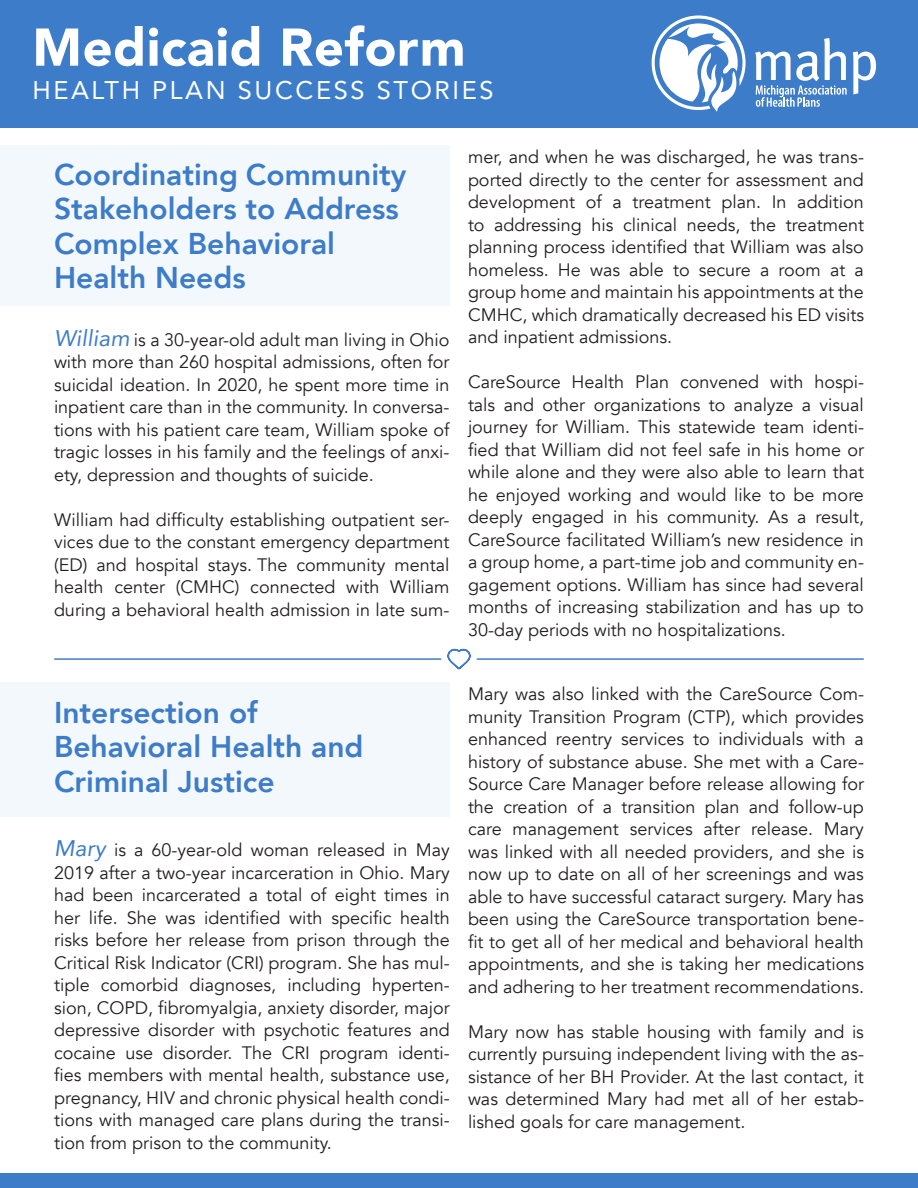
<style>
.page{position:relative;width:918px;height:1188px;background:#fff}
.page>*{position:absolute;margin:0;border:0;box-sizing:border-box;transform-origin:0 0}
.Paragraph_Style_1{font:900 52.5px "Avenir";letter-spacing:.01em;color:#fff}
.Paragraph_Style_1-2{font:800 30px/34.5px "Avenir";color:#3d7cc9}
.larger_paragraph{font:800 30px/34.5px "Avenir";color:#3d7cc9}
.Paragraph_Style_1-3{font:25.5px "Avenir";letter-spacing:.1em;color:#fff}
.larger_paragraph-2{font:18px/22.5px "Avenir";color:#231f20;text-align:justify}
.s1{font-style:italic;font-size:22.5px;color:#3d7cc9}
</style>
<div class="page">
<div style="left:0;top:1174px;width:918px;height:14px;background:#3d7cc9"></div>
<div style="left:0;top:145px;width:450px;height:161px;background:#f3f8fc"></div>
<div style="left:0;top:682px;width:450px;height:135px;background:#f3f8fc"></div>
<hr style="left:55px;top:658px;width:386px;height:2px;background:#3d7cc9">
<svg style="left:447px;top:648px;width:24px;height:22px"></svg>
<hr style="left:477px;top:658px;width:386px;height:2px;background:#3d7cc9">
<div style="left:0;top:0;width:918px;height:127px;background:#3d7cc9"></div>
<svg style="left:853px;top:52px;width:23px;height:42px"></svg>
<svg style="left:755px;top:38px;width:92px;height:69px"></svg>
<svg style="left:652px;top:15px;width:94px;height:97px"></svg>
<p class="Paragraph_Style_1" style="left:32px;top:2px;width:435px">Medicaid Reform</p>
<p class="Paragraph_Style_1-3" style="left:32px;top:69px;width:463px">HEALTH PLAN SUCCESS STORIES</p>
<p class="Paragraph_Style_1-2" style="left:54px;top:157px;width:354px">Coordinating Community<br>Stakeholders to Address<br>Complex Behavioral<br>Health Needs</p>
<p class="larger_paragraph-2" style="left:54px;top:329px;width:397px"><span class="s1">William</span> is a 30-year-old adult man living in Ohio with more than 260 hospital admissions, often for suicidal ideation. In 2020, he spent more time in inpatient care than in the community. In conversa&shy;tions with his patient care team, William spoke of tragic losses in his family and the feelings of anxi&shy;ety, depression and thoughts of suicide.</p>
<p class="larger_paragraph-2" style="left:54px;top:509px;width:397px">William had difficulty establishing outpatient ser&shy;vices due to the constant emergency department (ED) and hospital stays. The community mental health center (CMHC) connected with William during a behavioral health admission in late sum-</p>
<p class="larger_paragraph-2" style="left:468px;top:146px;width:398px">mer, and when he was discharged, he was trans&shy;ported directly to the center for assessment and development of a treatment plan. In addition to addressing his clinical needs, the treatment planning process identified that William was also homeless. He was able to secure a room at a group home and maintain his appointments at the CMHC, which dramatically decreased his ED visits and inpatient admissions.</p>
<p class="larger_paragraph-2" style="left:468px;top:371px;width:398px">CareSource Health Plan convened with hospi&shy;tals and other organizations to analyze a visual journey for William. This statewide team identi&shy;fied that William did not feel safe in his home or while alone and they were also able to learn that he enjoyed working and would like to be more deeply engaged in his community. As a result, CareSource facilitated William’s new residence in a group home, a part-time job and community en&shy;gagement options. William has since had several months of increasing stabilization and has up to 30-day periods with no hospitalizations.</p>
<p class="larger_paragraph" style="left:54px;top:695px;width:311px">Intersection of<br>Behavioral Health and<br>Criminal Justice</p>
<p class="larger_paragraph-2" style="left:54px;top:839px;width:397px"><span class="s1">Mary</span> is a 60-year-old woman released in May 2019 after a two-year incarceration in Ohio. Mary had been incarcerated a total of eight times in her life. She was identified with specific health risks before her release from prison through the Critical Risk Indicator (CRI) program. She has mul&shy;tiple comorbid diagnoses, including hyperten&shy;sion, COPD, fibromyalgia, anxiety disorder, major depressive disorder with psychotic features and cocaine use disorder. The CRI program identi&shy;fies members with mental health, substance use, pregnancy, HIV and chronic physical health condi&shy;tions with managed care plans during the transi&shy;tion from prison to the community.</p>
<p class="larger_paragraph-2" style="left:468px;top:683px;width:398px">Mary was also linked with the CareSource Com&shy;munity Transition Program (CTP), which provides enhanced reentry services to individuals with a history of substance abuse. She met with a Care-Source Care Manager before release allowing for the creation of a transition plan and follow-up care management services after release. Mary was linked with all needed providers, and she is now up to date on all of her screenings and was able to have successful cataract surgery. Mary has been using the CareSource transportation bene&shy;fit to get all of her medical and behavioral health appointments, and she is taking her medications and adhering to her treatment recommendations.</p>
<p class="larger_paragraph-2" style="left:468px;top:1021px;width:398px">Mary now has stable housing with family and is currently pursuing independent living with the as&shy;sistance of her BH Provider. At the last contact, it was determined Mary had met all of her estab&shy;lished goals for care management.</p>
</div>
